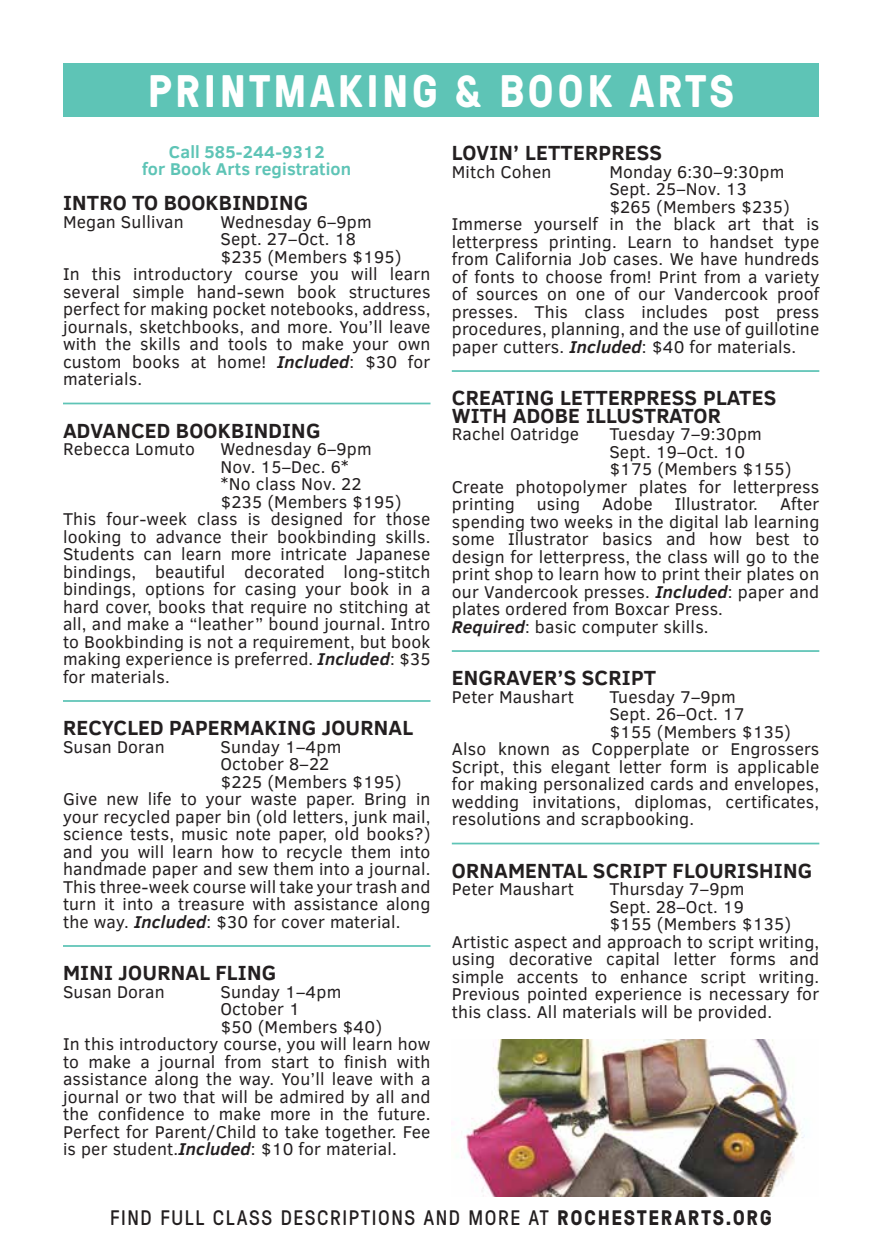
<style>
.page{position:relative;width:882px;height:1260px;background:#fff}
.page>*{position:absolute;margin:0;border:0;box-sizing:border-box;transform-origin:0 0}
.t1{font:700 45.5px "GT Pressura";letter-spacing:.075em;color:#fff}
.t2{font:700 21px/17.5px "Clear Sans";letter-spacing:.01em;color:#231f20}
.t3{font:21px "GT Pressura";letter-spacing:.075em;color:#231f20}
.t4{font:17.5px/17.5px "Clear Sans";letter-spacing:.01em;color:#231f20}
.t5{font:700 17.5px/17.5px "Clear Sans";letter-spacing:.01em;color:#5ec4b6;text-align:center}
.s1{font-weight:700;font-style:italic}
.s2{font-weight:700}
</style>
<div class="page">
<hr style="left:452px;top:370px;width:367px;height:2px;background:#5ec4b6">
<hr style="left:452px;top:650px;width:367px;height:2px;background:#5ec4b6">
<hr style="left:452px;top:843px;width:367px;height:1px;background:#5ec4b6">
<hr style="left:63px;top:403px;width:367px;height:1px;background:#5ec4b6">
<hr style="left:63px;top:700px;width:367px;height:2px;background:#5ec4b6">
<hr style="left:63px;top:945px;width:367px;height:2px;background:#5ec4b6">
<div style="left:63px;top:63px;width:756px;height:54px;background:#5ec4b6"></div>
<img style="left:456px;top:1040px;width:349px;height:157px">
<h1 class="t1" style="left:148px;top:58px;width:380px">PRINTMAKING &amp; BOOK</h1>
<h1 class="t1" style="left:630px;top:58px;width:27px">ARTS</h1>
<p class="t5" style="left:142px;top:142px;width:211px">CALL 585-244-9312<br>FOR BOOK ARTS REGISTRATION</p>
<p class="t2" style="left:63px;top:193px;width:244px">INTRO TO BOOKBINDING</p>
<p class="t4" style="left:63px;top:213px;width:122px">Megan Sullivan</p>
<p class="t4" style="left:220px;top:213px;width:153px">Wednesday 6–9pm</p>
<p class="t4" style="left:220px;top:230px;width:137px">Sept. 27–Oct. 18</p>
<p class="t4" style="left:220px;top:248px;width:183px">$235 (Members $195)</p>
<p class="t4" style="left:63px;top:265px;width:369px">In this introductory course you will learn</p>
<p class="t4" style="left:63px;top:283px;width:369px">several simple hand-sewn book structures</p>
<p class="t4" style="left:63px;top:300px;width:369px">perfect for making pocket notebooks, address,</p>
<p class="t4" style="left:63px;top:318px;width:369px">journals, sketchbooks, and more. You’ll leave</p>
<p class="t4" style="left:63px;top:335px;width:369px">with the skills and tools to make your own</p>
<p class="t4" style="left:63px;top:353px;width:369px">custom books at home! <span class="s1">Included</span>: $30 for</p>
<p class="t4" style="left:63px;top:370px;width:81px">materials.</p>
<p class="t2" style="left:63px;top:421px;width:257px">ADVANCED BOOKBINDING</p>
<p class="t4" style="left:63px;top:440px;width:134px">Rebecca Lomuto</p>
<p class="t4" style="left:220px;top:440px;width:153px">Wednesday 6–9pm</p>
<p class="t4" style="left:220px;top:458px;width:130px">Nov. 15–Dec. 6*</p>
<p class="t4" style="left:220px;top:475px;width:143px">*No class Nov. 22</p>
<p class="t4" style="left:220px;top:493px;width:183px">$235 (Members $195)</p>
<p class="t4" style="left:63px;top:510px;width:369px">This four-week class is designed for those</p>
<p class="t4" style="left:63px;top:528px;width:369px">looking to advance their bookbinding skills.</p>
<p class="t4" style="left:63px;top:545px;width:369px">Students can learn more intricate Japanese</p>
<p class="t4" style="left:63px;top:563px;width:369px">bindings, beautiful decorated long-stitch</p>
<p class="t4" style="left:63px;top:580px;width:369px">bindings, options for casing your book in a</p>
<p class="t4" style="left:63px;top:598px;width:369px">hard cover, books that require no stitching at</p>
<p class="t4" style="left:63px;top:615px;width:369px">all, and make a “leather” bound journal. Intro</p>
<p class="t4" style="left:63px;top:633px;width:369px">to Bookbinding is not a requirement, but book</p>
<p class="t4" style="left:63px;top:650px;width:369px">making experience is preferred. <span class="s1">Included</span>: $35</p>
<p class="t4" style="left:63px;top:668px;width:108px">for materials.</p>
<p class="t2" style="left:63px;top:718px;width:77px">RE CYCLED</p>
<p class="t2" style="left:169px;top:718px;width:167px">PAPERMAKIN G JOURN</p>
<p class="t2" style="left:389px;top:718px;width:24px">AL</p>
<p class="t4" style="left:63px;top:738px;width:103px">Susan Doran</p>
<p class="t4" style="left:220px;top:738px;width:122px">Sunday 1–4pm</p>
<p class="t4" style="left:220px;top:755px;width:110px">October 8–22</p>
<p class="t4" style="left:220px;top:773px;width:183px">$225 (Members $195)</p>
<p class="t4" style="left:63px;top:790px;width:369px">Give new life to your waste paper. Bring in</p>
<p class="t4" style="left:63px;top:808px;width:369px">your recycled paper bin (old letters, junk mail,</p>
<p class="t4" style="left:63px;top:825px;width:369px">science tests, music note paper, old books?)</p>
<p class="t4" style="left:63px;top:843px;width:369px">and you will learn how to recycle them into</p>
<p class="t4" style="left:63px;top:860px;width:369px">handmade paper and sew them into a journal.</p>
<p class="t4" style="left:63px;top:878px;width:369px">This three-week course will take your trash and</p>
<p class="t4" style="left:63px;top:895px;width:369px">turn it into a treasure with assistance along</p>
<p class="t4" style="left:63px;top:913px;width:339px">the way. <span class="s1">Included</span>: $30 for cover material.</p>
<p class="t2" style="left:63px;top:963px;width:29px">MINI</p>
<p class="t2" style="left:119px;top:963px;width:14px">JOURN</p>
<p class="t2" style="left:185px;top:963px;width:92px">AL FLING</p>
<p class="t4" style="left:63px;top:983px;width:103px">Susan Doran</p>
<p class="t4" style="left:220px;top:983px;width:122px">Sunday 1–4pm</p>
<p class="t4" style="left:220px;top:1000px;width:81px">October 1</p>
<p class="t4" style="left:220px;top:1018px;width:163px">$50 (Members $40)</p>
<p class="t4" style="left:63px;top:1035px;width:369px">In this introductory course, you will learn how</p>
<p class="t4" style="left:63px;top:1053px;width:369px">to make a journal from start to finish with</p>
<p class="t4" style="left:63px;top:1070px;width:369px">assistance along the way. You’ll leave with a</p>
<p class="t4" style="left:63px;top:1088px;width:369px">journal or two that will be admired by all and</p>
<p class="t4" style="left:63px;top:1105px;width:369px">the confidence to make more in the future.</p>
<p class="t4" style="left:63px;top:1123px;width:369px">Perfect for Parent/Child to take together. Fee</p>
<p class="t4" style="left:63px;top:1140px;width:335px">is per student.<span class="s1">Included</span>: $10 for material.</p>
<p class="t2" style="left:452px;top:143px;width:212px">LOVIN’ LETTERPRESS</p>
<p class="t4" style="left:452px;top:163px;width:101px">Mitch Cohen</p>
<p class="t4" style="left:609px;top:163px;width:177px">Monday 6:30–9:30pm</p>
<p class="t4" style="left:609px;top:180px;width:139px">Sept. 25–Nov. 13</p>
<p class="t4" style="left:609px;top:198px;width:182px">$265 (Members $235)</p>
<p class="t4" style="left:452px;top:215px;width:369px">Immerse yourself in the black art that is</p>
<p class="t4" style="left:452px;top:233px;width:369px">letterpress printing. Learn to handset type</p>
<p class="t4" style="left:452px;top:250px;width:369px">from California Job cases. We have hundreds</p>
<p class="t4" style="left:452px;top:268px;width:369px">of fonts to choose from! Print from a variety</p>
<p class="t4" style="left:452px;top:285px;width:369px">of sources on one of our Vandercook proof</p>
<p class="t4" style="left:452px;top:303px;width:369px">presses. This class includes post press</p>
<p class="t4" style="left:452px;top:320px;width:369px">procedures, planning, and the use of guillotine</p>
<p class="t4" style="left:452px;top:338px;width:346px">paper cutters. <span class="s1">Included</span>: $40 for materials.</p>
<p class="t2" style="left:452px;top:388px;width:326px">CREATING LETTERPRESS PLATES<br>WITH ADOBE ILLUSTRATOR</p>
<p class="t4" style="left:452px;top:425px;width:129px">Rachel Oatridge</p>
<p class="t4" style="left:609px;top:425px;width:154px">Tuesday 7–9:30pm</p>
<p class="t4" style="left:609px;top:443px;width:138px">Sept. 19–Oct. 10</p>
<p class="t4" style="left:609px;top:460px;width:184px">$175 (Members $155)</p>
<p class="t4" style="left:452px;top:478px;width:369px">Create photopolymer plates for letterpress</p>
<p class="t4" style="left:452px;top:495px;width:65px">printing</p>
<p class="t4" style="left:537px;top:495px;width:45px">using</p>
<p class="t4" style="left:602px;top:495px;width:52px">Adobe</p>
<p class="t4" style="left:675px;top:495px;width:85px">Illustrator.</p>
<p class="t4" style="left:452px;top:495px;width:369px;text-indent:328px">After spending two weeks in the digital lab learning some Illustrator basics and how best to design for letterpress, the class will go to the print shop to learn how to print their plates on our Vandercook presses. <span class="s1">Included</span>: paper and plates ordered from Boxcar Press.<br><span class="s1">Required</span>: basic computer skills.</p>
<p class="t2" style="left:452px;top:668px;width:206px">ENGRAVER’S SCRIPT</p>
<p class="t4" style="left:452px;top:688px;width:124px">Peter Maushart</p>
<p class="t4" style="left:609px;top:688px;width:128px">Tuesday 7–9pm</p>
<p class="t4" style="left:609px;top:705px;width:137px">Sept. 26–Oct. 17</p>
<p class="t4" style="left:609px;top:723px;width:183px">$155 (Members $135)</p>
<p class="t4" style="left:452px;top:740px;width:369px">Also known as Copperplate or Engrossers</p>
<p class="t4" style="left:452px;top:758px;width:369px">Script, this elegant letter form is applicable</p>
<p class="t4" style="left:452px;top:775px;width:369px">for making personalized cards and envelopes,</p>
<p class="t4" style="left:452px;top:793px;width:369px">wedding invitations, diplomas, certificates,</p>
<p class="t4" style="left:452px;top:810px;width:244px">resolutions and scrapbooking.</p>
<p class="t2" style="left:452px;top:861px;width:246px">ORNAM ENTAL SCRIPT FLOURIS</p>
<p class="t2" style="left:759px;top:861px;width:55px">HING</p>
<p class="t4" style="left:452px;top:880px;width:124px">Peter Maushart</p>
<p class="t4" style="left:609px;top:880px;width:137px">Thursday 7–9pm</p>
<p class="t4" style="left:609px;top:898px;width:136px">Sept. 28–Oct. 19</p>
<p class="t4" style="left:609px;top:915px;width:183px">$155 (Members $135)</p>
<p class="t4" style="left:452px;top:933px;width:369px">Artistic aspect and approach to script writing,</p>
<p class="t4" style="left:452px;top:950px;width:369px">using decorative capital letter forms and</p>
<p class="t4" style="left:452px;top:968px;width:369px">simple accents to enhance script writing.</p>
<p class="t4" style="left:452px;top:985px;width:369px">Previous pointed experience is necessary for</p>
<p class="t4" style="left:452px;top:1003px;width:322px">this class. All materials will be provided.</p>
<p class="t3" style="left:110px;top:1203px;width:663px">FIND FULL CLASS DESCRIPTIONS AND MORE AT <span class="s2">ROCHESTERARTS.ORG</span></p>
</div>
